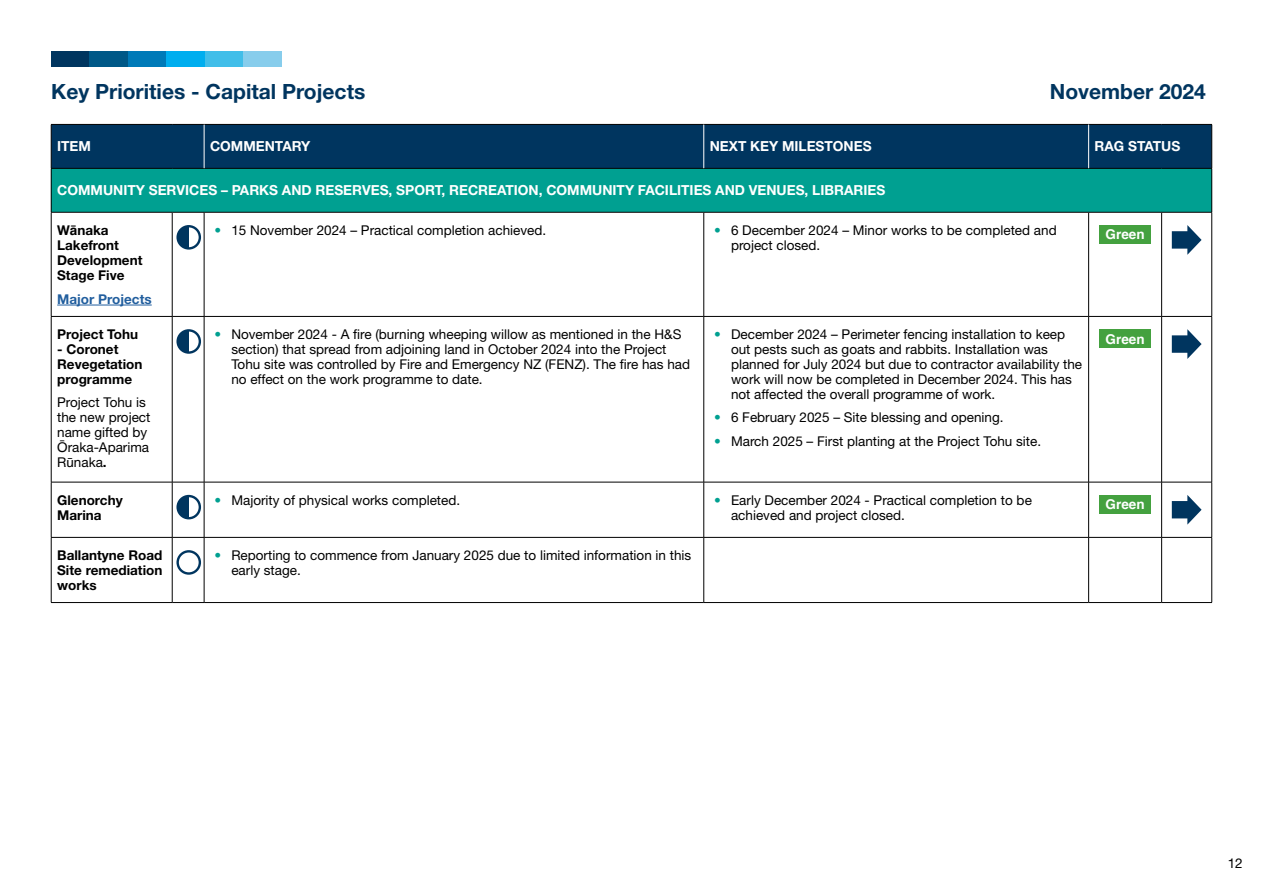
<style>
.page{position:relative;width:1263px;height:893px;background:#fff}
.page>*{position:absolute;margin:0;border:0;box-sizing:border-box;transform-origin:0 0}
.t1{font:700 21px "Helvetica Neue LT Std";color:#00355f}
.t2{font:700 13.8px "Helvetica Neue LT Std";color:#fff}
.t3{font:13.5px/15px "Helvetica Neue LT Std";color:#000}
.t4{font:700 13.5px/15px "Helvetica Neue LT Std";color:#000}
.t5{font:700 13.5px "Helvetica";color:#fff}
.t6{font:700 13.5px "Helvetica Neue LT Std";color:#215e9e}
.s1{font-family:"Helvetica"}
.s2{color:#00a091}
.s3{font-weight:700}
</style>
<div class="page">
<div style="left:52px;top:125px;width:1159px;height:43px;background:#00355f"></div>
<div style="left:51px;top:168px;width:1161px;height:44px;background:#00a091"></div>
<svg style="left:52px;top:213px;width:1159px;height:389px"></svg>
<hr style="left:51px;top:124px;width:121px;height:1px;background:#000">
<hr style="left:51px;top:125px;width:1px;height:43px;background:#000">
<hr style="left:172px;top:124px;width:32px;height:1px;background:#000">
<hr style="left:204px;top:124px;width:500px;height:1px;background:#000">
<hr style="left:704px;top:124px;width:385px;height:1px;background:#000">
<hr style="left:1089px;top:124px;width:72px;height:1px;background:#000">
<hr style="left:1161px;top:124px;width:51px;height:1px;background:#000">
<hr style="left:1211px;top:125px;width:1px;height:43px;background:#000">
<hr style="left:51px;top:168px;width:121px;height:1px;background:#000">
<hr style="left:51px;top:169px;width:1px;height:43px;background:#000">
<hr style="left:172px;top:168px;width:32px;height:1px;background:#000">
<hr style="left:204px;top:168px;width:500px;height:1px;background:#000">
<hr style="left:704px;top:168px;width:385px;height:1px;background:#000">
<hr style="left:1089px;top:168px;width:72px;height:1px;background:#000">
<hr style="left:1161px;top:168px;width:51px;height:1px;background:#000">
<hr style="left:1211px;top:169px;width:1px;height:43px;background:#000">
<hr style="left:51px;top:212px;width:121px;height:1px;background:#000">
<hr style="left:51px;top:212px;width:1px;height:104px;background:#000">
<hr style="left:172px;top:212px;width:32px;height:1px;background:#000">
<hr style="left:172px;top:212px;width:1px;height:104px;background:#000">
<hr style="left:204px;top:212px;width:500px;height:1px;background:#000">
<hr style="left:204px;top:212px;width:1px;height:104px;background:#000">
<hr style="left:704px;top:212px;width:385px;height:1px;background:#000">
<hr style="left:703px;top:212px;width:1px;height:104px;background:#000">
<hr style="left:1089px;top:212px;width:72px;height:1px;background:#000">
<hr style="left:1088px;top:212px;width:1px;height:104px;background:#000">
<hr style="left:1161px;top:212px;width:51px;height:1px;background:#000">
<hr style="left:1161px;top:212px;width:1px;height:104px;background:#000">
<hr style="left:1211px;top:212px;width:1px;height:104px;background:#000">
<hr style="left:51px;top:316px;width:121px;height:1px;background:#000">
<hr style="left:51px;top:317px;width:1px;height:165px;background:#000">
<hr style="left:172px;top:316px;width:32px;height:1px;background:#000">
<hr style="left:172px;top:317px;width:1px;height:165px;background:#000">
<hr style="left:204px;top:316px;width:500px;height:1px;background:#000">
<hr style="left:204px;top:317px;width:1px;height:165px;background:#000">
<hr style="left:704px;top:316px;width:385px;height:1px;background:#000">
<hr style="left:703px;top:317px;width:1px;height:165px;background:#000">
<hr style="left:1089px;top:316px;width:72px;height:1px;background:#000">
<hr style="left:1088px;top:317px;width:1px;height:165px;background:#000">
<hr style="left:1161px;top:316px;width:51px;height:1px;background:#000">
<hr style="left:1161px;top:317px;width:1px;height:165px;background:#000">
<hr style="left:1211px;top:317px;width:1px;height:165px;background:#000">
<hr style="left:51px;top:482px;width:121px;height:1px;background:#000">
<hr style="left:51px;top:482px;width:1px;height:55px;background:#000">
<hr style="left:172px;top:482px;width:32px;height:1px;background:#000">
<hr style="left:172px;top:482px;width:1px;height:55px;background:#000">
<hr style="left:204px;top:482px;width:500px;height:1px;background:#000">
<hr style="left:204px;top:482px;width:1px;height:55px;background:#000">
<hr style="left:704px;top:482px;width:385px;height:1px;background:#000">
<hr style="left:703px;top:482px;width:1px;height:55px;background:#000">
<hr style="left:1089px;top:482px;width:72px;height:1px;background:#000">
<hr style="left:1088px;top:482px;width:1px;height:55px;background:#000">
<hr style="left:1161px;top:482px;width:51px;height:1px;background:#000">
<hr style="left:1161px;top:482px;width:1px;height:55px;background:#000">
<hr style="left:1211px;top:482px;width:1px;height:55px;background:#000">
<hr style="left:51px;top:537px;width:121px;height:1px;background:#000">
<hr style="left:51px;top:538px;width:1px;height:64px;background:#000">
<hr style="left:172px;top:537px;width:32px;height:1px;background:#000">
<hr style="left:172px;top:538px;width:1px;height:64px;background:#000">
<hr style="left:204px;top:537px;width:500px;height:1px;background:#000">
<hr style="left:204px;top:538px;width:1px;height:64px;background:#000">
<hr style="left:704px;top:537px;width:385px;height:1px;background:#000">
<hr style="left:703px;top:538px;width:1px;height:64px;background:#000">
<hr style="left:1089px;top:537px;width:72px;height:1px;background:#000">
<hr style="left:1088px;top:538px;width:1px;height:64px;background:#000">
<hr style="left:1161px;top:537px;width:51px;height:1px;background:#000">
<hr style="left:1161px;top:538px;width:1px;height:64px;background:#000">
<hr style="left:1211px;top:538px;width:1px;height:64px;background:#000">
<hr style="left:51px;top:602px;width:121px;height:1px;background:#000">
<hr style="left:172px;top:602px;width:32px;height:1px;background:#000">
<hr style="left:204px;top:602px;width:500px;height:1px;background:#000">
<hr style="left:704px;top:602px;width:385px;height:1px;background:#000">
<hr style="left:1089px;top:602px;width:72px;height:1px;background:#000">
<hr style="left:1161px;top:602px;width:51px;height:1px;background:#000">
<hr style="left:204px;top:125px;width:1px;height:43px;background:#fff">
<hr style="left:703px;top:125px;width:1px;height:43px;background:#fff">
<hr style="left:1088px;top:125px;width:1px;height:43px;background:#fff">
<div style="left:51px;top:51px;width:39px;height:15px;background:#00355f"></div>
<div style="left:90px;top:51px;width:38px;height:15px;background:#005887"></div>
<div style="left:128px;top:51px;width:39px;height:15px;background:#007ab8"></div>
<div style="left:205px;top:51px;width:38px;height:15px;background:#41bee9"></div>
<div style="left:167px;top:51px;width:38px;height:15px;background:#00aeef"></div>
<div style="left:243px;top:51px;width:39px;height:15px;background:#87cdec"></div>
<hr style="left:57px;top:305px;width:95px;height:1px;background:#215e9e">
<div style="left:178px;top:226px;width:11px;height:22px;background:#00355f"></div>
<div style="left:176px;top:225px;width:25px;height:25px;border:2px solid #00355f;border-radius:50%"></div>
<div style="left:1099px;top:225px;width:52px;height:19px;background:#44a13f"></div>
<svg style="left:1172px;top:225px;width:29px;height:30px"></svg>
<div style="left:178px;top:330px;width:11px;height:23px;background:#00355f"></div>
<div style="left:176px;top:329px;width:25px;height:25px;border:2px solid #00355f;border-radius:50%"></div>
<div style="left:1099px;top:329px;width:52px;height:19px;background:#44a13f"></div>
<svg style="left:1172px;top:329px;width:29px;height:30px"></svg>
<div style="left:178px;top:496px;width:11px;height:22px;background:#00355f"></div>
<div style="left:176px;top:495px;width:25px;height:24px;border:2px solid #00355f;border-radius:50%"></div>
<div style="left:1099px;top:495px;width:52px;height:18px;background:#44a13f"></div>
<svg style="left:1172px;top:495px;width:29px;height:30px"></svg>
<div style="left:176px;top:550px;width:25px;height:25px;border:2px solid #00355f;border-radius:50%"></div>
<h1 class="t1" style="left:51px;top:78px;width:316px">Key Priorities - Capital Projects</h1>
<h1 class="t1" style="left:1050px;top:78px;width:157px">November 2024</h1>
<p class="t2" style="left:57px;top:138px;width:35px">ITEM</p>
<p class="t2" style="left:210px;top:138px;width:102px">COMMENTARY</p>
<p class="t2" style="left:710px;top:138px;width:163px">NEXT KEY MILESTONES</p>
<p class="t2" style="left:1095px;top:138px;width:87px">RAG STATUS</p>
<p class="t2" style="left:57px;top:182px;width:829px">COMMUNITY SERVICES – PARKS AND RESERVES, SPORT, RECREATION, COMMUNITY FACILITIES AND VENUES, LIBRARIES</p>
<p class="t4" style="left:57px;top:223px;width:87px">W<span class="s1">ā</span>naka<br>Lakefront<br>Development<br>Stage Five</p>
<p class="t6" style="left:57px;top:290px;width:96px">Major Projects</p>
<p class="t3" style="left:214px;top:222px;width:333px"><span class="s2">•</span> 15 November 2024 – Practical completion achieved.</p>
<p class="t3" style="left:731px;top:222px;width:327px;text-indent:-17px"><span class="s2">•</span> 6 December 2024 – Minor works to be completed and project closed.</p>
<p class="t5" style="left:1105px;top:224px;width:41px">Green</p>
<p class="t4" style="left:57px;top:326px;width:83px">Project Tohu</p>
<p class="t4" style="left:57px;top:341px;width:87px">- Coronet<br>Revegetation programme</p>
<p class="t3" style="left:57px;top:395px;width:95px">Project Tohu is the new project name gifted by<br><span class="s1">Ō</span>raka-Aparima<br>R<span class="s1">ū</span>naka<span class="s3">.</span></p>
<p class="t3" style="left:231px;top:326px;width:460px;text-indent:-17px"><span class="s2">•</span> November 2024 - A fire (burning wheeping willow as mentioned in the H&amp;S section) that spread from adjoining land in October 2024 into the Project Tohu site was controlled by Fire and Emergency NZ (FENZ). The fire has had no effect on the work programme to date.</p>
<p class="t3" style="left:731px;top:326px;width:353px;text-indent:-17px"><span class="s2">•</span> December 2024 – Perimeter fencing installation to keep out pests such as goats and rabbits. Installation was planned for July 2024 but due to contractor availability the work will now be completed in December 2024. This has not affected the overall programme of work.</p>
<p class="t3" style="left:714px;top:410px;width:291px"><span class="s2">•</span> 6 February 2025 – Site blessing and opening.</p>
<p class="t3" style="left:714px;top:433px;width:329px"><span class="s2">•</span> March 2025 – First planting at the Project Tohu site.</p>
<p class="t5" style="left:1105px;top:328px;width:41px">Green</p>
<p class="t4" style="left:57px;top:492px;width:67px">Glenorchy<br>Marina</p>
<p class="t3" style="left:214px;top:492px;width:247px"><span class="s2">•</span> Majority of physical works completed.</p>
<p class="t3" style="left:731px;top:492px;width:302px;text-indent:-17px"><span class="s2">•</span> Early December 2024 - Practical completion to be achieved and project closed.</p>
<p class="t5" style="left:1105px;top:494px;width:41px">Green</p>
<p class="t4" style="left:57px;top:547px;width:107px;text-align:justify">Ballantyne Road Site remediation works</p>
<p class="t3" style="left:231px;top:547px;width:461px;text-indent:-17px"><span class="s2">•</span> Reporting to commence from January 2025 due to limited information in this early stage.</p>
<p class="t3" style="left:1228px;top:855px;width:17px">12</p>
</div>
